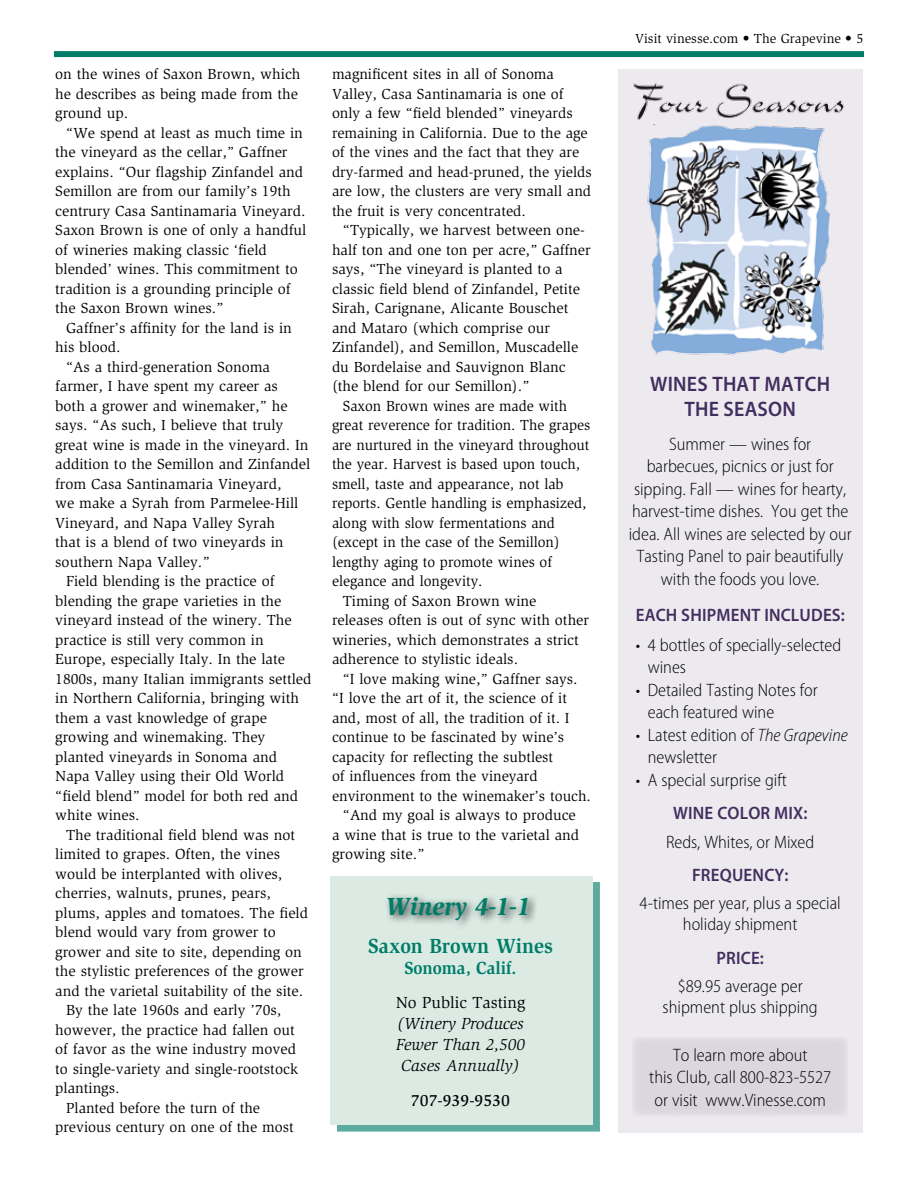
<style>
.page{position:relative;width:918px;height:1188px;background:#fff}
.page>*{position:absolute;margin:0;border:0;box-sizing:border-box;transform-origin:0 0}
.t1{font:italic 900 25.5px "Slimbach Std";color:#007d68;scale:.94 1}
.t2{font:600 21px/25.5px "Myriad Pro";letter-spacing:.01em;color:#432d5e;text-align:center;scale:.95 1}
.t3{font:700 21px "Slimbach Std";color:#007d68;scale:.94 1}
.t4{font:300 semi-condensed 18px/22.5px "Myriad Pro";color:#000;text-align:center}
.t5{font:600 18px "Myriad Pro";letter-spacing:.01em;color:#432d5e;scale:.95 1}
.t6{font:700 18px "Slimbach Std";color:#007d68;scale:.94 1}
.t7{font:italic 16.5px/21px "Slimbach Std";color:#000;text-align:center}
.t8{font:16.5px "Slimbach Std";color:#000}
.t9{font:500 16.5px "Slimbach Std";color:#000}
.t10{font:15px/19.5px "Slimbach Std";color:#000}
.t11{font:13.5px "Slimbach Std";color:#000}
.s1{font-style:italic}
</style>
<div class="page">
<div style="left:54px;top:51px;width:810px;height:6px;background:#007d68"></div>
<div style="left:618px;top:69px;width:244px;height:1064px;background:#eceaef"></div>
<img style="left:647px;top:125px;width:183px;height:231px">
<img style="left:633px;top:69px;width:230px;height:50px">
<div style="left:632px;top:1037px;width:216px;height:80px;background:#dbd7e0"></div>
<div style="left:337px;top:882px;width:262px;height:250px;background:#5cab9e"></div>
<div style="left:331px;top:876px;width:262px;height:249px;background:#dbebe4"></div>
<div style="left:384px;top:892px;width:154px;height:39px;background:#000;opacity:.75"></div>
<p class="t10" style="left:55px;top:65px;width:247px">on the wines of Saxon Brown, which he describes as being made from the ground up.</p>
<p class="t10" style="left:55px;top:123px;width:252px;text-indent:11px">“We spend at least as much time in the vineyard as the cellar,” Gaffner explains. “Our flagship Zinfandel and Semillon are from our family’s 19th centrury Casa Santinamaria Vineyard.<br>Saxon Brown is one of only a handful of wineries making classic ‘field blended’ wines. This commitment to tradition is a grounding principle of the Saxon Brown wines.”</p>
<p class="t10" style="left:55px;top:318px;width:238px;text-indent:11px">Gaffner’s affinity for the land is in his blood.</p>
<p class="t10" style="left:66px;top:357px;width:205px">“As a third-generation Sonoma</p>
<p class="t10" style="left:55px;top:377px;width:224px">farmer, I have spent my career as</p>
<p class="t10" style="left:55px;top:396px;width:234px">both a grower and winemaker,” he</p>
<p class="t10" style="left:55px;top:416px;width:230px">says. “As such, I believe that truly</p>
<p class="t10" style="left:55px;top:435px;width:255px">great wine is made in the vineyard. In</p>
<p class="t10" style="left:55px;top:455px;width:257px">addition to the Semillon and Zinfandel</p>
<p class="t10" style="left:55px;top:474px;width:228px">from Casa Santinamaria Vineyard,</p>
<p class="t10" style="left:55px;top:494px;width:245px">we make a Syrah from Parmelee-Hill</p>
<p class="t10" style="left:55px;top:513px;width:221px">Vineyard, and Napa Valley Syrah</p>
<p class="t10" style="left:55px;top:533px;width:230px">that is a blend of two vineyards in</p>
<p class="t10" style="left:55px;top:552px;width:156px">southern Napa Valley.”</p>
<p class="t10" style="left:66px;top:572px;width:210px">Field blending is the practice of</p>
<p class="t10" style="left:55px;top:591px;width:228px">blending the grape varieties in the</p>
<p class="t10" style="left:55px;top:611px;width:238px">vineyard instead of the winery. The</p>
<p class="t10" style="left:55px;top:630px;width:210px">practice is still very common in</p>
<p class="t10" style="left:55px;top:650px;width:231px">Europe, especially Italy. In the late</p>
<p class="t10" style="left:55px;top:669px;width:258px">1800s, many Italian immigrants settled</p>
<p class="t10" style="left:55px;top:689px;width:245px">in Northern California, bringing with</p>
<p class="t10" style="left:55px;top:708px;width:213px">them a vast knowledge of grape</p>
<p class="t10" style="left:55px;top:728px;width:212px">growing and winemaking. They</p>
<p class="t10" style="left:55px;top:747px;width:223px">planted vineyards in Sonoma and</p>
<p class="t10" style="left:55px;top:767px;width:230px">Napa Valley using their Old World</p>
<p class="t10" style="left:55px;top:786px;width:244px">“field blend” model for both red and</p>
<p class="t10" style="left:55px;top:806px;width:86px">white wines.</p>
<p class="t10" style="left:66px;top:825px;width:231px">The traditional field blend was not</p>
<p class="t10" style="left:55px;top:845px;width:226px">limited to grapes. Often, the vines</p>
<p class="t10" style="left:55px;top:864px;width:229px">would be interplanted with olives,</p>
<p class="t10" style="left:55px;top:884px;width:217px">cherries, walnuts, prunes, pears,</p>
<p class="t10" style="left:55px;top:903px;width:254px">plums, apples and tomatoes. The field</p>
<p class="t10" style="left:55px;top:923px;width:222px">blend would vary from grower to</p>
<p class="t10" style="left:55px;top:942px;width:248px">grower and site to site, depending on</p>
<p class="t10" style="left:55px;top:962px;width:250px">the stylistic preferences of the grower</p>
<p class="t10" style="left:55px;top:981px;width:249px">and the varietal suitability of the site.</p>
<p class="t10" style="left:66px;top:1001px;width:217px">By the late 1960s and early ’70s,</p>
<p class="t10" style="left:55px;top:1020px;width:241px">however, the practice had fallen out</p>
<p class="t10" style="left:55px;top:1040px;width:242px">of favor as the wine industry moved</p>
<p class="t10" style="left:55px;top:1059px;width:244px">to single-variety and single-rootstock</p>
<p class="t10" style="left:55px;top:1079px;width:66px">plantings.</p>
<p class="t10" style="left:66px;top:1098px;width:195px">Planted before the turn of the</p>
<p class="t10" style="left:55px;top:1118px;width:240px">previous century on one of the most</p>
<p class="t10" style="left:332px;top:65px;width:261px">magnificent sites in all of Sonoma Valley, Casa Santinamaria is one of only a few “field blended” vineyards remaining in California. Due to the age of the vines and the fact that they are dry-farmed and head-pruned, the yields are low, the clusters are very small and the fruit is very concentrated.</p>
<p class="t10" style="left:343px;top:221px;width:244px">“Typically, we harvest between one-</p>
<p class="t10" style="left:332px;top:240px;width:260px">half ton and one ton per acre,” Gaffner</p>
<p class="t10" style="left:332px;top:260px;width:232px">says, “The vineyard is planted to a</p>
<p class="t10" style="left:332px;top:279px;width:250px">classic field blend of Zinfandel, Petite</p>
<p class="t10" style="left:332px;top:299px;width:238px">Sirah, Carignane, Alicante Bouschet</p>
<p class="t10" style="left:332px;top:318px;width:219px">and Mataro (which comprise our</p>
<p class="t10" style="left:332px;top:338px;width:248px">Zinfandel), and Semillon, Muscadelle</p>
<p class="t10" style="left:332px;top:357px;width:235px">du Bordelaise and Sauvignon Blanc</p>
<p class="t10" style="left:332px;top:377px;width:199px">(the blend for our Semillon).”</p>
<p class="t10" style="left:343px;top:396px;width:226px">Saxon Brown wines are made with</p>
<p class="t10" style="left:332px;top:416px;width:260px">great reverence for tradition. The grapes</p>
<p class="t10" style="left:332px;top:435px;width:259px">are nurtured in the vineyard throughout</p>
<p class="t10" style="left:332px;top:455px;width:250px">the year. Harvest is based upon touch,</p>
<p class="t10" style="left:332px;top:474px;width:233px">smell, taste and appearance, not lab</p>
<p class="t10" style="left:332px;top:494px;width:256px">reports. Gentle handling is emphasized,</p>
<p class="t10" style="left:332px;top:513px;width:225px">along with slow fermentations and</p>
<p class="t10" style="left:332px;top:533px;width:229px">(except in the case of the Semillon)</p>
<p class="t10" style="left:332px;top:552px;width:221px">lengthy aging to promote wines of</p>
<p class="t10" style="left:332px;top:572px;width:152px">elegance and longevity.</p>
<p class="t10" style="left:343px;top:591px;width:195px">Timing of Saxon Brown wine</p>
<p class="t10" style="left:332px;top:611px;width:259px">releases often is out of sync with other</p>
<p class="t10" style="left:332px;top:630px;width:248px">wineries, which demonstrates a strict</p>
<p class="t10" style="left:332px;top:650px;width:188px">adherence to stylistic ideals.</p>
<p class="t10" style="left:343px;top:669px;width:236px">“I love making wine,” Gaffner says.</p>
<p class="t10" style="left:332px;top:689px;width:237px">“I love the art of it, the science of it</p>
<p class="t10" style="left:332px;top:708px;width:239px">and, most of all, the tradition of it. I</p>
<p class="t10" style="left:332px;top:728px;width:234px">continue to be fascinated by wine’s</p>
<p class="t10" style="left:332px;top:747px;width:223px">capacity for reflecting the subtlest</p>
<p class="t10" style="left:332px;top:767px;width:207px">of influences from the vineyard</p>
<p class="t10" style="left:332px;top:786px;width:260px">environment to the winemaker’s touch.</p>
<p class="t10" style="left:343px;top:806px;width:235px">“And my goal is always to produce</p>
<p class="t10" style="left:332px;top:825px;width:249px">a wine that is true to the varietal and</p>
<p class="t10" style="left:332px;top:845px;width:94px">growing site.”</p>
<h1 class="t1" style="left:385px;top:891px;width:156px">Winery 4-1-1</h1>
<h2 class="t3" style="left:368px;top:933px;width:198px">Saxon Brown Wines</h2>
<p class="t6" style="left:404px;top:957px;width:121px">Sonoma, Calif.</p>
<p class="t8" style="left:396px;top:993px;width:131px">No Public Tasting</p>
<p class="t7" style="left:396px;top:1013px;width:130px">(Winery Produces<br>Fewer Than 2,500<br>Cases Annually)</p>
<p class="t9" style="left:411px;top:1090px;width:101px">707-939-9530</p>
<p class="t11" style="left:635px;top:31px;width:230px">Visit vinesse.com • The Grapevine • 5</p>
<h2 class="t2" style="left:650px;top:371px;width:191px">WINES THAT MATCH<br>THE SEASON</h2>
<p class="t4" style="left:629px;top:433px;width:224px">Summer — wines for<br>barbecues, picnics or just for sipping. Fall — wines for hearty, harvest-time dishes. You get the idea. All wines are selected by our<br>Tasting Panel to pair beautifully with the foods you love.</p>
<p class="t5" style="left:636px;top:605px;width:222px">EACH SHIPMENT INCLUDES:</p>
<p class="t4" style="left:648px;top:634px;width:195px;text-align:left;text-indent:-12px">• 4 bottles of specially-selected wines</p>
<p class="t4" style="left:648px;top:679px;width:171px;text-align:left;text-indent:-12px">• Detailed Tasting Notes for each featured wine</p>
<p class="t4" style="left:648px;top:724px;width:202px;text-align:left;text-indent:-12px">• Latest edition of <span class="s1">The Grapevine </span>newsletter</p>
<p class="t4" style="left:636px;top:769px;width:153px">• A special surprise gift</p>
<p class="t5" style="left:673px;top:803px;width:143px">WINE COLOR MIX:</p>
<p class="t4" style="left:666px;top:831px;width:150px">Reds, Whites, or Mixed</p>
<p class="t5" style="left:692px;top:865px;width:103px">FREQUENCY:</p>
<p class="t4" style="left:640px;top:893px;width:203px;line-height:21px">4-times per year, plus a special holiday shipment</p>
<p class="t5" style="left:717px;top:948px;width:51px">PRICE:</p>
<p class="t4" style="left:663px;top:976px;width:157px;line-height:21px">$89.95 average per shipment plus shipping</p>
<p class="t4" style="left:649px;top:1044px;width:184px">To learn more about<br>this Club, call 800-823-5527 or visit www.Vinesse.com</p>
</div>
